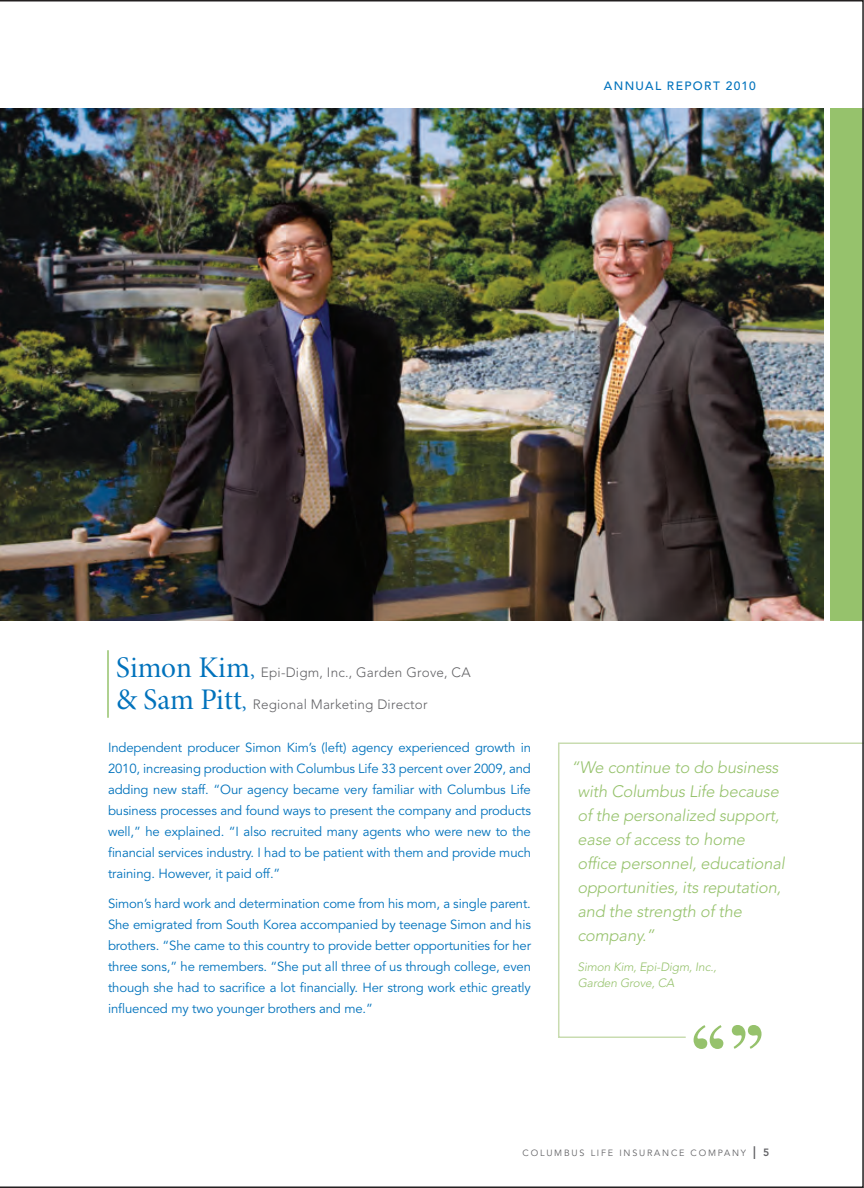
<style>
.page{position:relative;width:864px;height:1188px;background:#fff}
.page>*{position:absolute;margin:0;border:0;box-sizing:border-box;transform-origin:0 0}
.Producer_Quote{font:italic 300 16.5px/24px "Avenir LT Std";letter-spacing:-.01em;color:#96c26c}
.t1{font:300 13.5px "Avenir LT Std";letter-spacing:.015em;color:#636366}
.Producer_Profile-Blu{font:13.2px/21px "Avenir LT Std";letter-spacing:-.01em;color:#0072bc;text-align:justify}
.Producer_Quote-2{font:italic 300 12px "Avenir LT Std";letter-spacing:-.01em;color:#96c26c}
.Body_Copy{font:500 12px "Avenir LT Std";letter-spacing:.115em;color:#0072bc}
.t2{font:9px "Avenir LT Std";letter-spacing:.2em;color:#636366}
.s1{font-family:"Minion Pro Subh";font-weight:400;font-size:30px;color:#0072bc}
.s2{font-family:"Minion Pro Subh";font-weight:400;font-size:22.5px;color:#0072bc}
.s3{font-size:18px}
.s4{font-weight:800;font-size:10.5px}
</style>
<div class="page">
<img style="left:0;top:0;width:864px;height:1188px">
<p class="Body_Copy" style="left:604px;top:79px;width:154px">ANNUAL REPORT 2010</p>
<p class="t1" style="left:116px;top:664px;width:356px"><span class="s1">Simon Kim</span><span class="s2">,</span> Epi-Digm, Inc., Garden Grove, CA</p>
<p class="t1" style="left:116px;top:696px;width:313px"><span class="s1">&amp; Sam Pitt</span><span class="s2">,</span> Regional Marketing Director</p>
<p class="Producer_Profile-Blu" style="left:108px;top:738px;width:425px">Independent producer Simon Kim’s (left) agency experienced growth in 2010, increasing production with Columbus Life 33 percent over 2009, and adding new staff. “Our agency became very familiar with Columbus Life business processes and found ways to present the company and products well,” he explained. “I also recruited many agents who were new to the financial services industry. I had to be patient with them and provide much training. However, it paid off.”</p>
<p class="Producer_Profile-Blu" style="left:108px;top:894px;width:425px">Simon’s hard work and determination come from his mom, a single parent.<br>She emigrated from South Korea accompanied by teenage Simon and his brothers. “She came to this country to provide better opportunities for her three sons,” he remembers. “She put all three of us through college, even though she had to sacrifice a lot financially. Her strong work ethic greatly influenced my two younger brothers and me.”</p>
<p class="Producer_Quote" style="left:577px;top:756px;width:209px;text-indent:-6px">“We continue to do business with Columbus Life because of the personalized support, ease of access to home office personnel, educational opportunities, its reputation, and the strength of the company.”</p>
<p class="Producer_Quote-2" style="left:578px;top:960px;width:141px">Simon Kim, Epi-Digm, Inc.,</p>
<p class="Producer_Quote-2" style="left:578px;top:976px;width:98px">Garden Grove, CA</p>
<p class="t2" style="left:523px;top:1147px;width:248px">COLUMBUS LIFE INSURANCE COMPANY <span class="s3">I</span> <span class="s4">5</span></p>
</div>
